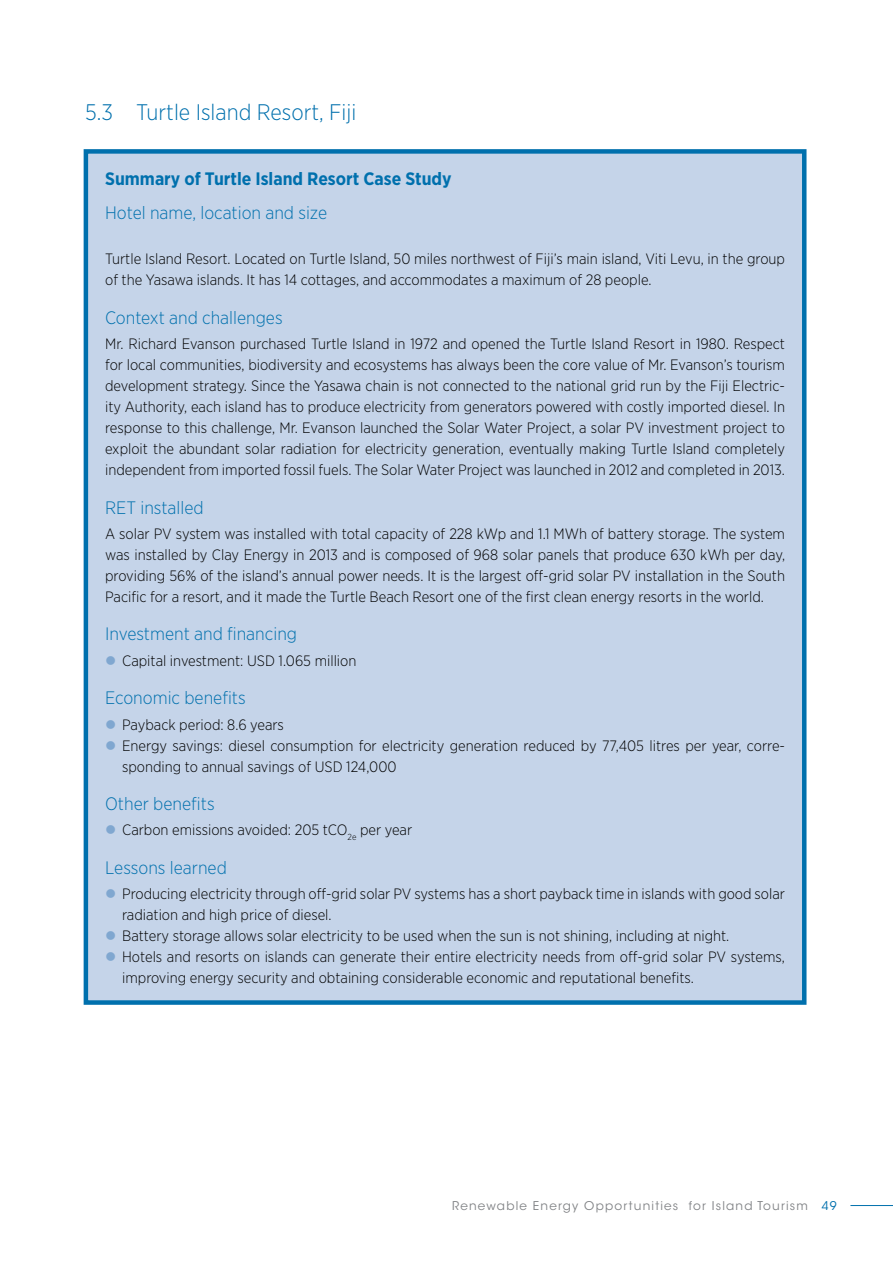
<style>
.page{position:relative;width:893px;height:1263px;background:#fff}
.page>*{position:absolute;margin:0;border:0;box-sizing:border-box;transform-origin:0 0}
.t1{font:300 22.5px "Gotham Narrow";color:#0070ad}
.t2{font:300 18px "Gotham Narrow";color:#0070ad}
.t3{font:700 18px "Gotham Narrow";color:#0070ad}
.t4{font:300 15px/21px "Gotham Narrow";color:#000}
.t5{font:12px "ITC Avant Garde Std";letter-spacing:.1em;color:#808285}
.s1{color:#0070ad}
</style>
<div class="page">
<hr style="left:850px;top:1205px;width:43px;height:1px;background:#0070ad">
<div style="left:86px;top:151px;width:718px;height:851px;background:#c5d4e9"></div>
<div style="left:84px;top:149px;width:722px;height:856px;border:4px solid #0070ad"></div>
<h1 class="t1" style="left:85px;top:98px;width:273px">5.3 Turtle Island Resort, Fiji</h1>
<p class="t3" style="left:105px;top:167px;width:348px">Summary of Turtle Island Resort Case Study</p>
<p class="t2" style="left:105px;top:202px;width:224px">Hotel name, location and size</p>
<p class="t4" style="left:105px;top:248px;width:681px">Turtle Island Resort. Located on Turtle Island, 50 miles northwest of Fiji’s main island, Viti Levu, in the group of the Yasawa islands. It has 14 cottages, and accommodates a maximum of 28 people.</p>
<p class="t2" style="left:105px;top:306px;width:179px">Context and challenges</p>
<p class="t4" style="left:105px;top:333px;width:681px;text-align:justify">Mr. Richard Evanson purchased Turtle Island in 1972 and opened the Turtle Island Resort in 1980. Respect for local communities, biodiversity and ecosystems has always been the core value of Mr. Evanson’s tourism development strategy. Since the Yasawa chain is not connected to the national grid run by the Fiji Electric&shy;ity Authority, each island has to produce electricity from generators powered with costly imported diesel. In response to this challenge, Mr. Evanson launched the Solar Water Project, a solar PV investment project to exploit the abundant solar radiation for electricity generation, eventually making Turtle Island completely independent from imported fossil fuels. The Solar Water Project was launched in 2012 and completed in 2013.</p>
<p class="t2" style="left:105px;top:496px;width:100px">RET installed</p>
<p class="t4" style="left:105px;top:523px;width:681px;text-align:justify">A solar PV system was installed with total capacity of 228 kWp and 1.1 MWh of battery storage. The system was installed by Clay Energy in 2013 and is composed of 968 solar panels that produce 630 kWh per day, providing 56% of the island’s annual power needs. It is the largest off-grid solar PV installation in the South Pacific for a resort, and it made the Turtle Beach Resort one of the first clean energy resorts in the world.</p>
<p class="t2" style="left:105px;top:623px;width:193px">Investment and financing</p>
<p class="t4" style="left:122px;top:649px;width:236px">Capital investment: USD 1.065 million</p>
<p class="t2" style="left:105px;top:687px;width:142px">Economic benefits</p>
<p class="t4" style="left:122px;top:713px;width:664px">Payback period: 8.6 years<br>Energy savings: diesel consumption for electricity generation reduced by 77,405 litres per year, corre&shy;sponding to annual savings of USD 124,000</p>
<p class="t2" style="left:105px;top:793px;width:111px">Other benefits</p>
<p class="t4" style="left:122px;top:819px;width:292px">Carbon emissions avoided: 205 tCO<sub>2e</sub> per year</p>
<p class="t2" style="left:105px;top:857px;width:123px">Lessons learned</p>
<p class="t4" style="left:122px;top:883px;width:664px">Producing electricity through off-grid solar PV systems has a short payback time in islands with good solar radiation and high price of diesel.<br>Battery storage allows solar electricity to be used when the sun is not shining, including at night.<br>Hotels and resorts on islands can generate their entire electricity needs from off-grid solar PV systems, improving energy security and obtaining considerable economic and reputational benefits.</p>
<p class="t5" style="left:452px;top:1198px;width:386px">Renewable Energy Opportunities for Island Tourism <span class="s1">49</span></p>
</div>
